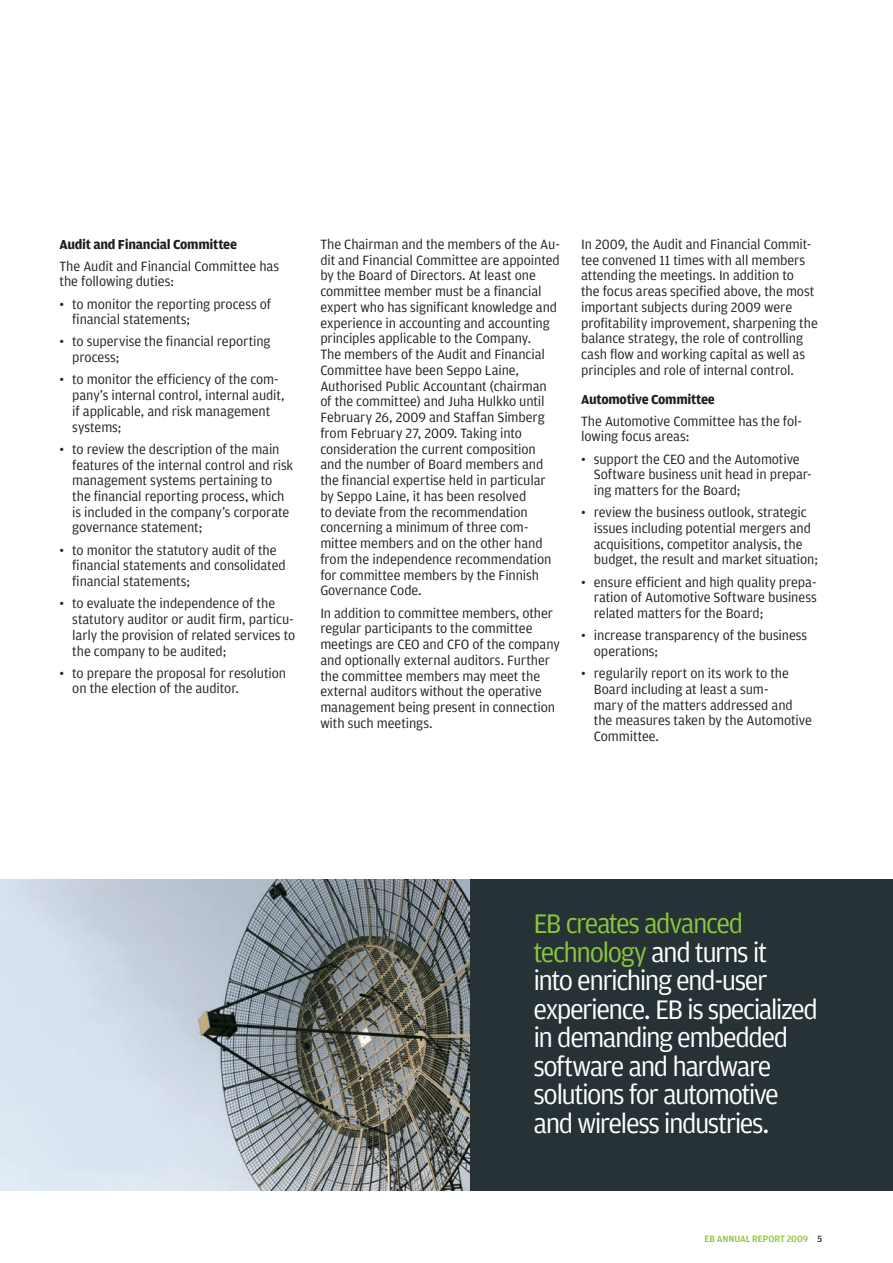
<style>
.page{position:relative;width:893px;height:1263px;background:#fff}
.page>*{position:absolute;margin:0;border:0;box-sizing:border-box;transform-origin:0 0}
.t1{font:28.5px/28.5px "Amplitude";letter-spacing:-.055em;color:#fff}
.t2{font:14.25px/15.8px "Amplitude";letter-spacing:-.01em;color:#231f20}
.t3{font:700 13.8px "Amplitude";color:#231f20}
.t4{font:500 9.75px "Amplitude";letter-spacing:-.01em;color:#8bc63e}
.s1{color:#8bc63e}
.s2{color:#263236}
</style>
<div class="page">
<div style="left:468px;top:880px;width:425px;height:311px;background:#263236"></div>
<img style="left:0;top:880px;width:470px;height:311px">
<p class="t3" style="left:60px;top:236px;width:179px">Audit and Financial Committee</p>
<p class="t2" style="left:60px;top:258px;width:221px">The Audit and Financial Committee has the following duties:</p>
<p class="t2" style="left:72px;top:296px;width:200px;text-indent:-13px">• to monitor the reporting process of financial statements;</p>
<p class="t2" style="left:72px;top:334px;width:200px;text-indent:-13px">• to supervise the financial reporting process;</p>
<p class="t2" style="left:72px;top:372px;width:214px;text-indent:-13px">• to monitor the efficiency of the com&shy;pany’s internal control, internal audit, if applicable, and risk management systems;</p>
<p class="t2" style="left:72px;top:441px;width:222px;text-indent:-13px">• to review the description of the main features of the internal control and risk management systems pertaining to the financial reporting process, which is included in the company’s corporate governance statement;</p>
<p class="t2" style="left:72px;top:542px;width:215px;text-indent:-13px">• to monitor the statutory audit of the financial statements and consolidated financial statements;</p>
<p class="t2" style="left:72px;top:596px;width:224px;text-indent:-13px">• to evaluate the independence of the statutory auditor or audit firm, particu&shy;larly the provision of related services to the company to be audited;</p>
<p class="t2" style="left:72px;top:665px;width:215px;text-indent:-13px">• to prepare the proposal for resolution on the election of the auditor.</p>
<p class="t2" style="left:320px;top:236px;width:241px">The Chairman and the members of the Au&shy;dit and Financial Committee are appointed by the Board of Directors. At least one committee member must be a financial expert who has significant knowledge and experience in accounting and accounting principles applicable to the Company.<br>The members of the Audit and Financial Committee have been Seppo Laine, Authorised Public Accountant (chairman of the committee) and Juha Hulkko until February 26, 2009 and Staffan Simberg from February 27, 2009. Taking into consideration the current composition and the number of Board members and the financial expertise held in particular by Seppo Laine, it has been resolved<br>to deviate from the recommendation concerning a minimum of three com&shy;mittee members and on the other hand from the independence recommendation for committee members by the Finnish Governance Code.</p>
<p class="t2" style="left:320px;top:605px;width:241px">In addition to committee members, other regular participants to the committee meetings are CEO and CFO of the company and optionally external auditors. Further the committee members may meet the external auditors without the operative management being present in connection with such meetings.</p>
<p class="t2" style="left:581px;top:236px;width:238px">In 2009, the Audit and Financial Commit&shy;tee convened 11 times with all members attending the meetings. In addition to<br>the focus areas specified above, the most important subjects during 2009 were profitability improvement, sharpening the balance strategy, the role of controlling cash flow and working capital as well as principles and role of internal control.</p>
<p class="t3" style="left:581px;top:391px;width:135px">Automotive Committee</p>
<p class="t2" style="left:581px;top:413px;width:222px">The Automotive Committee has the fol&shy;lowing focus areas:</p>
<p class="t2" style="left:594px;top:451px;width:219px;text-indent:-13px">• support the CEO and the Automotive<br>Software business unit head in prepar&shy;ing matters for the Board;</p>
<p class="t2" style="left:594px;top:505px;width:226px;text-indent:-13px">• review the business outlook, strategic issues including potential mergers and acquisitions, competitor analysis, the budget, the result and market situation;</p>
<p class="t2" style="left:594px;top:574px;width:224px;text-align:justify;text-indent:-13px">• ensure efficient and high quality prepa&shy;ration of Automotive Software business related matters for the Board;</p>
<p class="t2" style="left:594px;top:628px;width:215px;text-indent:-13px">• increase transparency of the business operations;</p>
<p class="t2" style="left:594px;top:665px;width:219px;text-indent:-13px">• regularily report on its work to the<br>Board including at least a sum-<br>mary of the matters addressed and the measures taken by the Automotive<br>Committee.</p>
<h1 class="t1" style="left:533px;top:909px;width:286px"><span class="s1">EB creates advanced technology</span> and turns it<br>into enriching end-user experience. EB is specialized in demanding embedded software and hardware solutions for automotive and wireless industries.</h1>
<p class="t4" style="left:705px;top:1233px;width:119px">EB ANNUAL REPORT 2009 <span class="s2">5</span></p>
</div>
